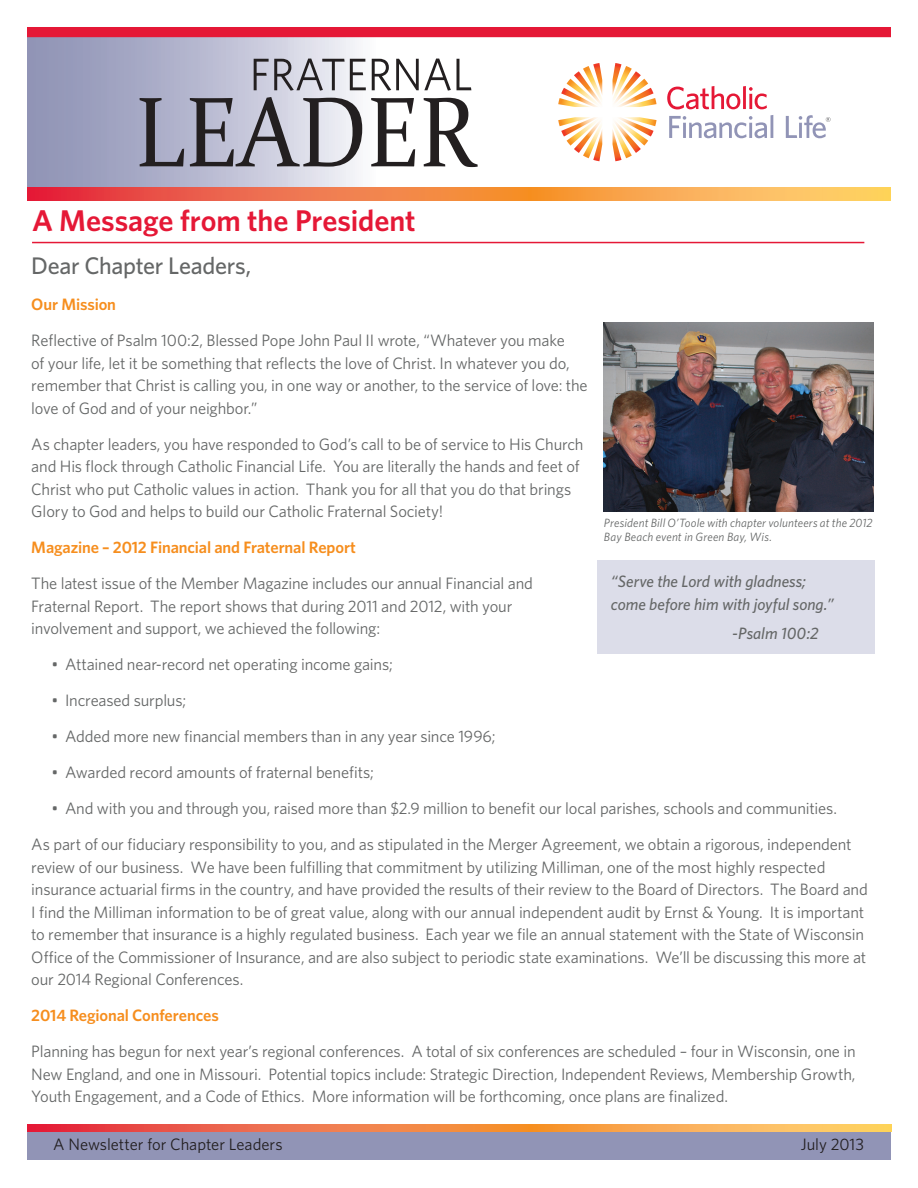
<style>
.page{position:relative;width:918px;height:1188px;background:#fff}
.page>*{position:absolute;margin:0;border:0;box-sizing:border-box;transform-origin:0 0}
.Body_-_H1{font:600 30px "Whitney";letter-spacing:-.005em;color:#e51836}
.Body_-_Paragraph{font:500 24px "Whitney";letter-spacing:-.015em;color:#656767}
.Body_-_Paragraph-2{font:16.5px/22.5px "Whitney";letter-spacing:-.01em;color:#656767}
.Body_-_Paragraph-3{font:600 16.5px "Whitney";letter-spacing:-.01em;color:#f68e1e}
.Body_-_Paragraph-4{font:italic 500 16.5px/22.5px "Whitney";color:#656767}
.t1{font:16.5px "Whitney";color:#231f20}
.Body_-_Caption{font:italic 12px/14.4px "Whitney";letter-spacing:.01em;color:#656767}
</style>
<div class="page">
<svg style="left:27px;top:37px;width:864px;height:151px"></svg>
<svg style="left:140px;top:98px;width:44px;height:68px"></svg>
<svg style="left:190px;top:97px;width:172px;height:70px"></svg>
<svg style="left:371px;top:98px;width:44px;height:68px"></svg>
<svg style="left:424px;top:98px;width:54px;height:69px"></svg>
<svg style="left:254px;top:59px;width:112px;height:32px"></svg>
<svg style="left:372px;top:59px;width:79px;height:32px"></svg>
<svg style="left:457px;top:59px;width:14px;height:31px"></svg>
<div style="left:27px;top:27px;width:864px;height:10px;background:#e51836"></div>
<svg style="left:27px;top:188px;width:864px;height:12px"></svg>
<div style="left:27px;top:1127px;width:864px;height:33px;background:#9194b6"></div>
<svg style="left:27px;top:1125px;width:864px;height:6px"></svg>
<svg style="left:669px;top:116px;width:98px;height:22px"></svg>
<hr style="left:771px;top:115px;width:2px;height:23px;background:#9194b6">
<svg style="left:667px;top:86px;width:73px;height:23px"></svg>
<hr style="left:743px;top:86px;width:3px;height:23px;background:#e51836">
<svg style="left:749px;top:87px;width:18px;height:22px"></svg>
<svg style="left:558px;top:63px;width:99px;height:98px"></svg>
<svg style="left:786px;top:115px;width:45px;height:23px"></svg>
<hr style="left:32px;top:242px;width:832px;height:1px;background:#e51836">
<img style="left:604px;top:322px;width:270px;height:190px">
<div style="left:597px;top:561px;width:277px;height:93px;background:#dcdde9"></div>
<p class="Body_-_H1" style="left:32px;top:201px;width:385px">A Message from the President</p>
<p class="Body_-_Paragraph" style="left:31px;top:250px;width:222px">Dear Chapter Leaders,</p>
<p class="Body_-_Paragraph-3" style="left:31px;top:293px;width:86px">Our Mission</p>
<p class="Body_-_Paragraph-2" style="left:31px;top:329px;width:558px">Reflective of Psalm 100:2, Blessed Pope John Paul II wrote, “Whatever you make<br>of your life, let it be something that reflects the love of Christ. In whatever you do, remember that Christ is calling you, in one way or another, to the service of love: the love of God and of your neighbor.”</p>
<p class="Body_-_Paragraph-2" style="left:31px;top:432px;width:554px">As chapter leaders, you have responded to God’s call to be of service to His Church and His flock through Catholic Financial Life. You are literally the hands and feet of Christ who put Catholic values in action. Thank you for all that you do that brings Glory to God and helps to build our Catholic Fraternal Society!</p>
<p class="Body_-_Paragraph-3" style="left:31px;top:536px;width:326px">Magazine – 2012 Financial and Fraternal Report</p>
<p class="Body_-_Paragraph-2" style="left:31px;top:572px;width:503px">The latest issue of the Member Magazine includes our annual Financial and<br>Fraternal Report. The report shows that during 2011 and 2012, with your involvement and support, we achieved the following:</p>
<p class="Body_-_Paragraph-2" style="left:52px;top:653px;width:343px">• Attained near-record net operating income gains;</p>
<p class="Body_-_Paragraph-2" style="left:52px;top:689px;width:136px">• Increased surplus;</p>
<p class="Body_-_Paragraph-2" style="left:52px;top:725px;width:445px">• Added more new financial members than in any year since 1996;</p>
<p class="Body_-_Paragraph-2" style="left:52px;top:761px;width:324px">• Awarded record amounts of fraternal benefits;</p>
<p class="Body_-_Paragraph-2" style="left:52px;top:797px;width:787px">• And with you and through you, raised more than $2.9 million to benefit our local parishes, schools and communities.</p>
<p class="Body_-_Paragraph-2" style="left:31px;top:833px;width:838px">As part of our fiduciary responsibility to you, and as stipulated in the Merger Agreement, we obtain a rigorous, independent review of our business. We have been fulfilling that commitment by utilizing Milliman, one of the most highly respected insurance actuarial firms in the country, and have provided the results of their review to the Board of Directors. The Board and I find the Milliman information to be of great value, along with our annual independent audit by Ernst &amp; Young. It is important to remember that insurance is a highly regulated business. Each year we file an annual statement with the State of Wisconsin Office of the Commissioner of Insurance, and are also subject to periodic state examinations. We’ll be discussing this more at our 2014 Regional Conferences.</p>
<p class="Body_-_Paragraph-3" style="left:31px;top:1004px;width:189px">2014 Regional Conferences</p>
<p class="Body_-_Paragraph-2" style="left:31px;top:1040px;width:826px;text-align:justify">Planning has begun for next year’s regional conferences. A total of six conferences are scheduled – four in Wisconsin, one in New England, and one in Missouri. Potential topics include: Strategic Direction, Independent Reviews, Membership Growth, Youth Engagement, and a Code of Ethics. More information will be forthcoming, once plans are finalized.</p>
<p class="Body_-_Caption" style="left:604px;top:515px;width:270px">President Bill O’Toole with chapter volunteers at the 2012<br>Bay Beach event in Green Bay, Wis.</p>
<p class="Body_-_Paragraph-4" style="left:611px;top:570px;width:225px">“Serve the Lord with gladness; come before him with joyful song.”</p>
<p class="Body_-_Paragraph-4" style="left:732px;top:622px;width:88px">-Psalm 100:2</p>
<p class="t1" style="left:53px;top:1134px;width:231px">A Newsletter for Chapter Leaders</p>
<p class="t1" style="left:801px;top:1134px;width:65px">July 2013</p>
</div>
